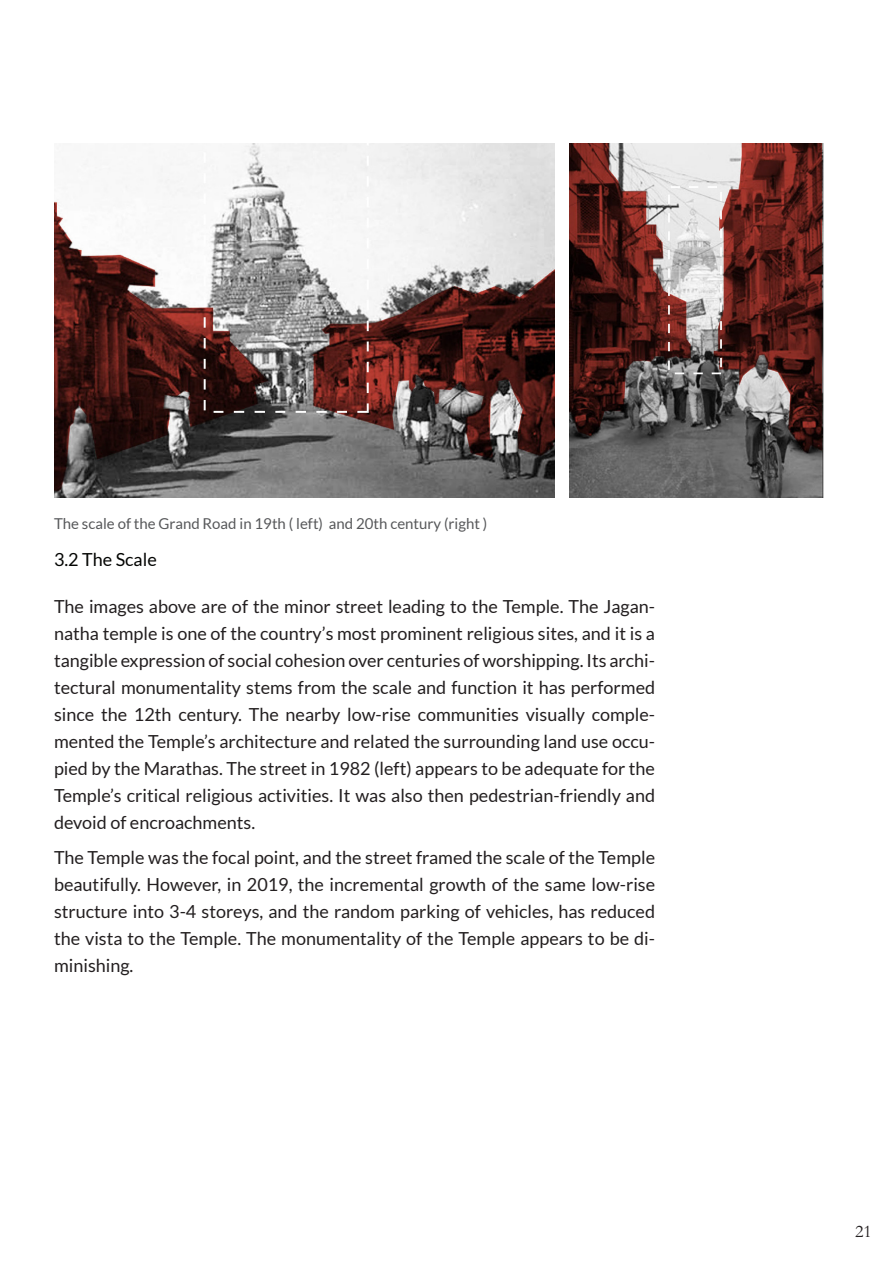
<style>
.page{position:relative;width:893px;height:1263px;background:#fff}
.page>*{position:absolute;margin:0;border:0;box-sizing:border-box;transform-origin:0 0}
.t1{font:18px/27px "Lato";color:#231f20;text-align:justify}
.t2{font:18px "Lato";color:#040503}
.t3{font:18px "Garamond";color:#231f20}
.t4{font:15px "Lato";color:#57585a}
</style>
<div class="page">
<img style="left:54px;top:144px;width:501px;height:354px">
<img style="left:570px;top:144px;width:254px;height:354px">
<p class="t4" style="left:54px;top:515px;width:435px">The scale of the Grand Road in 19th ( left) and 20th century (right )</p>
<p class="t2" style="left:54px;top:549px;width:104px">3.2 The Scale</p>
<p class="t1" style="left:54px;top:593px;width:603px">The images above are of the minor street leading to the Temple. The Jagan&shy;natha temple is one of the country’s most prominent religious sites, and it is a tangible expression of social cohesion over centuries of worshipping. Its archi&shy;tectural monumentality stems from the scale and function it has performed since the 12th century. The nearby low-rise communities visually comple&shy;mented the Temple’s architecture and related the surrounding land use occu&shy;pied by the Marathas. The street in 1982 (left) appears to be adequate for the Temple’s critical religious activities. It was also then pedestrian-friendly and devoid of encroachments.</p>
<p class="t1" style="left:54px;top:844px;width:603px">The Temple was the focal point, and the street framed the scale of the Temple beautifully. However, in 2019, the incremental growth of the same low-rise structure into 3-4 storeys, and the random parking of vehicles, has reduced the vista to the Temple. The monumentality of the Temple appears to be di&shy;minishing.</p>
<p class="t3" style="left:855px;top:1219px;width:18px">21</p>
</div>
